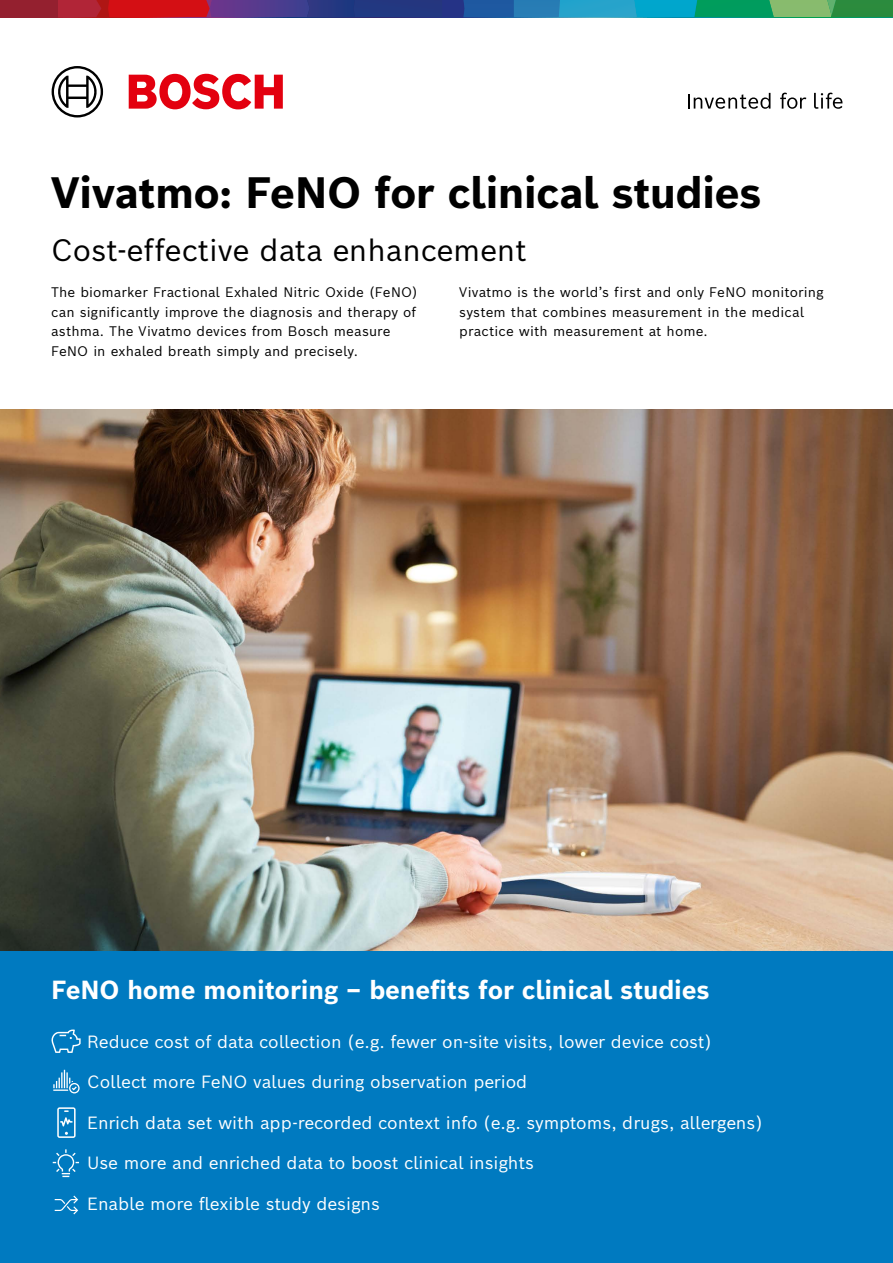
<style>
.page{position:relative;width:893px;height:1263px;background:#fff}
.page>*{position:absolute;margin:0;border:0;box-sizing:border-box;transform-origin:0 0}
.t1{font:700 42.75px "Bosch Sans";letter-spacing:-.02em;color:#000}
.t2{font:30px "Bosch Sans";letter-spacing:-.005em;color:#000}
.t3{font:700 25.5px "Bosch Sans";letter-spacing:-.005em;color:#fff}
.t4{font:17.25px "Bosch Sans";letter-spacing:-.005em;color:#fff}
.t5{font:13.5px/19.5px "Bosch Sans";letter-spacing:.01em;color:#000}
</style>
<div class="page">
<svg style="left:688px;top:93px;width:82px;height:16px"></svg>
<svg style="left:780px;top:93px;width:26px;height:16px"></svg>
<svg style="left:814px;top:93px;width:28px;height:16px"></svg>
<svg style="left:129px;top:74px;width:154px;height:35px"></svg>
<svg style="left:52px;top:66px;width:51px;height:51px"></svg>
<div style="left:0;top:0;width:58px;height:17px;background:#94202f"></div>
<svg style="left:58px;top:0;width:835px;height:17px;background:#496178"></svg>
<img style="left:0;top:410px;width:893px;height:542px">
<div style="left:0;top:952px;width:893px;height:311px;background:#007ac0"></div>
<svg style="left:51px;top:1029px;width:30px;height:24px"></svg>
<svg style="left:53px;top:1070px;width:27px;height:23px"></svg>
<svg style="left:57px;top:1107px;width:19px;height:31px"></svg>
<svg style="left:53px;top:1149px;width:26px;height:28px"></svg>
<svg style="left:55px;top:1195px;width:23px;height:19px"></svg>
<h1 class="t1" style="left:51px;top:156px;width:712px">Vivatmo: FeNO for clinical studies</h1>
<h2 class="t2" style="left:51px;top:225px;width:477px">Cost-effective data enhancement</h2>
<p class="t5" style="left:51px;top:281px;width:368px">The biomarker Fractional Exhaled Nitric Oxide (FeNO) can significantly improve the diagnosis and therapy of asthma. The Vivatmo devices from Bosch measure FeNO in exhaled breath simply and precisely.</p>
<p class="t5" style="left:459px;top:281px;width:366px">Vivatmo is the world’s first and only FeNO monitoring system that combines measurement in the medical practice with measurement at home.</p>
<h3 class="t3" style="left:51px;top:968px;width:660px">FeNO home monitoring – benefits for clinical studies</h3>
<p class="t4" style="left:87px;top:1027px;width:626px">Reduce cost of data collection (e.g. fewer on-site visits, lower device cost)</p>
<p class="t4" style="left:87px;top:1067px;width:442px">Collect more FeNO values during observation period</p>
<p class="t4" style="left:87px;top:1108px;width:677px">Enrich data set with app-recorded context info (e.g. symptoms, drugs, allergens)</p>
<p class="t4" style="left:87px;top:1148px;width:448px">Use more and enriched data to boost clinical insights</p>
<p class="t4" style="left:87px;top:1189px;width:294px">Enable more flexible study designs</p>
</div>
